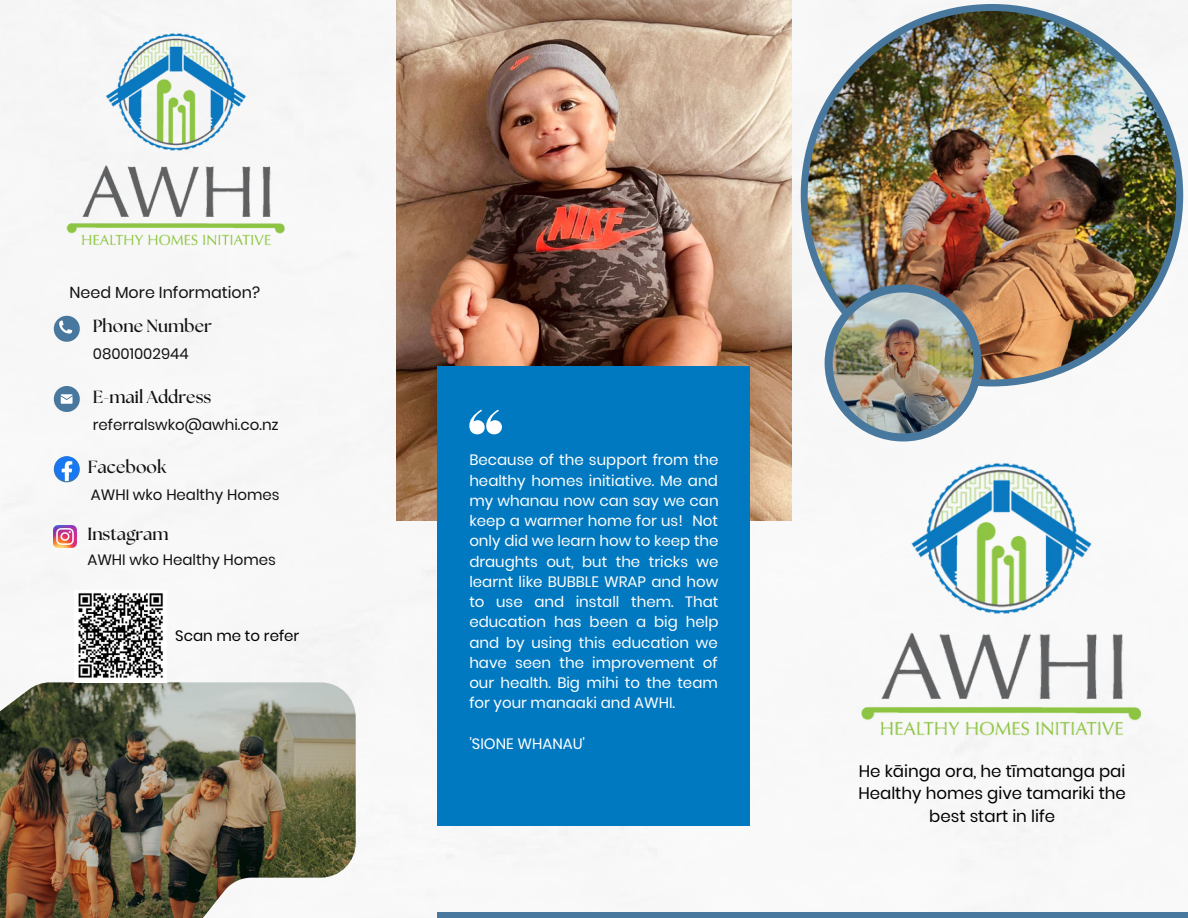
<style>
.page{position:relative;width:1188px;height:918px;background:#fff}
.page>*{position:absolute;margin:0;border:0;box-sizing:border-box;transform-origin:0 0}
.t1{font:700 17.55px "The Seasons";color:#111}
.t2{font:16.65px/22.5px "Poppins";color:#000;text-align:center}
.t3{font:15.9px "Poppins";color:#111}
.t4{font:15px/20.2px "Poppins";color:#fff;text-align:justify}
.t5{font:15px "Poppins";color:#111}
.t6{font:15px "Poppins";color:#000}
</style>
<div class="page">
<img style="left:3px;top:0;width:1185px;height:918px">
<img style="left:801px;top:4px;width:382px;height:382px">
<img style="left:791px;top:450px;width:382px;height:293px">
<div style="left:825px;top:284px;width:157px;height:157px;background:#49789f;border-radius:50%"></div>
<img style="left:833px;top:292px;width:141px;height:141px;border-radius:50%">
<img style="left:0;top:682px;width:356px;height:236px">
<img style="left:396px;top:0;width:396px;height:521px">
<div style="left:438px;top:366px;width:312px;height:460px;background:#0079c1"></div>
<svg style="left:469px;top:410px;width:33px;height:24px"></svg>
<div style="left:438px;top:912px;width:750px;height:6px;background:#49789f"></div>
<img style="left:1px;top:6px;width:332px;height:245px">
<svg style="left:54px;top:316px;width:26px;height:26px"></svg>
<svg style="left:54px;top:386px;width:26px;height:26px"></svg>
<svg style="left:54px;top:456px;width:26px;height:26px"></svg>
<img style="left:54px;top:525px;width:22px;height:22px">
<img style="left:74px;top:590px;width:92px;height:92px">
<p class="t3" style="left:69px;top:282px;width:192px">Need More Information?</p>
<p class="t1" style="left:93px;top:318px;width:121px">Phone Number</p>
<p class="t5" style="left:93px;top:344px;width:97px">08001002944</p>
<p class="t1" style="left:93px;top:389px;width:120px">E-mail Address</p>
<p class="t5" style="left:93px;top:414px;width:187px">referralswko@awhi.co.nz</p>
<p class="t1" style="left:88px;top:459px;width:80px">Facebook</p>
<p class="t5" style="left:91px;top:484px;width:190px">AWHI wko Healthy Homes</p>
<p class="t1" style="left:87px;top:526px;width:83px">Instagram</p>
<p class="t5" style="left:87px;top:549px;width:190px">AWHI wko Healthy Homes</p>
<p class="t6" style="left:175px;top:625px;width:126px">Scan me to refer</p>
<p class="t4" style="left:469px;top:450px;width:251px">Because of the support from the healthy homes initiative. Me and my whanau now can say we can keep a warmer home for us! Not only did we learn how to keep the draughts out, but the tricks we learnt like BUBBLE WRAP and how to use and install them. That education has been a big help and by using this education we have seen the improvement of our health. Big mihi to the team for your manaaki and AWHI.</p>
<p class="t4" style="left:469px;top:733px;width:117px">'SIONE WHANAU'</p>
<p class="t2" style="left:859px;top:760px;width:268px">He kāinga ora, he tīmatanga pai</p>
<p class="t2" style="left:858px;top:782px;width:269px">Healthy homes give tamariki the best start in life</p>
</div>
